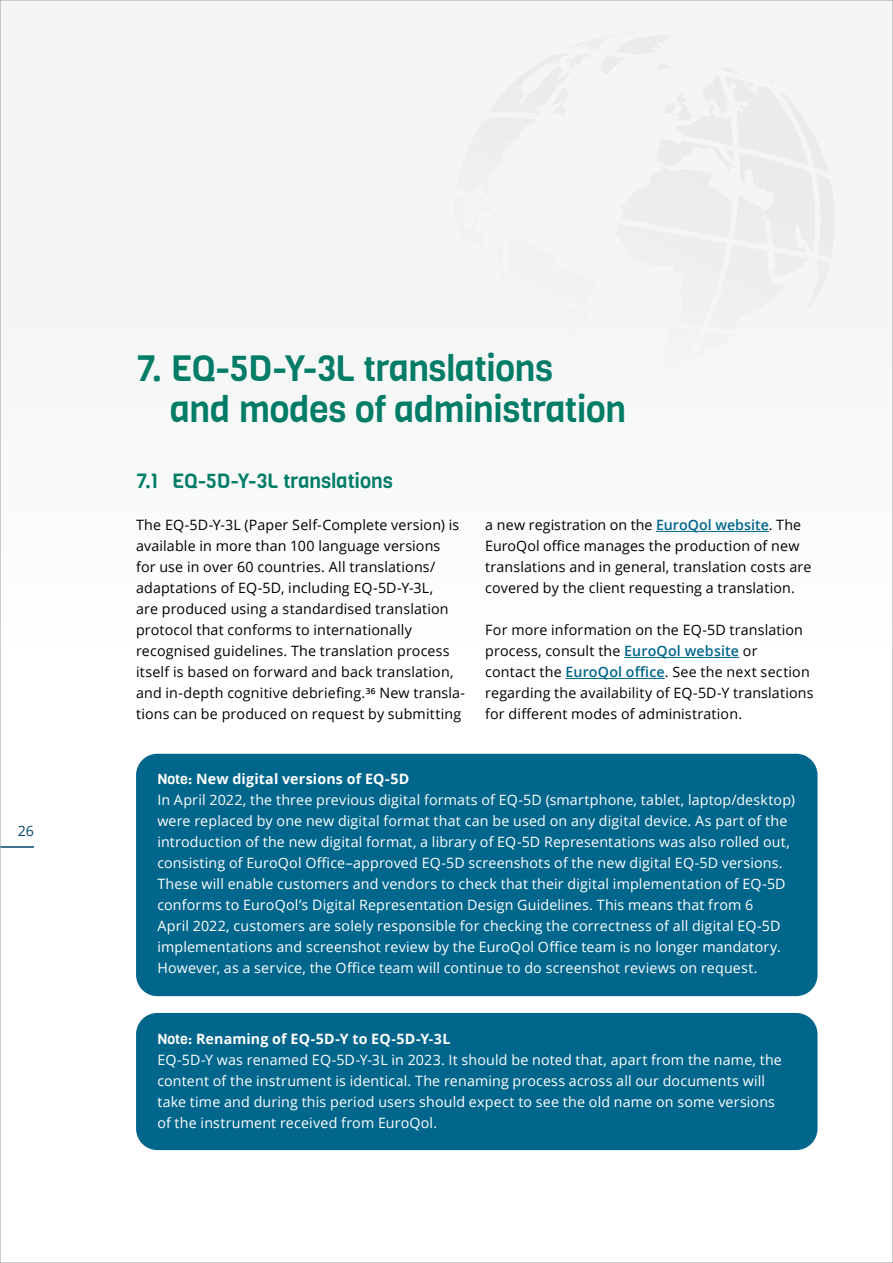
<style>
.page{position:relative;width:893px;height:1263px;background:#fff}
.page>*{position:absolute;margin:0;border:0;box-sizing:border-box;transform-origin:0 0}
.HoofdstukKop{font:36px/40.5px "Viga";letter-spacing:-.015em;color:#007c67}
.Paragraafkop{font:20.25px "Viga";color:#007c67}
.t1{font:14.25px/21px "Open Sans";letter-spacing:.01em;color:#fff}
.t2{font:14.25px/21px "Open Sans";letter-spacing:.01em;color:#000}
.t3{font:700 14.25px "Open Sans";letter-spacing:.01em;color:#fff}
.t4{font:14.25px "Open Sans";color:#00466d}
.s1{font-weight:600;color:#00668c}
.s2{font-family:"Viga";font-weight:400}
</style>
<div class="page">
<div style="left:0;top:0;width:892px;height:646px;background:#f4f5f5"></div>
<svg style="left:519px;top:36px;width:315px;height:200px"></svg>
<hr style="left:656px;top:531px;width:113px;height:1px;background:#00668c">
<hr style="left:624px;top:657px;width:115px;height:1px;background:#00668c">
<hr style="left:565px;top:678px;width:100px;height:1px;background:#00668c">
<div style="left:136px;top:754px;width:681px;height:242px;background:#00668c;border-radius:21px"></div>
<div style="left:136px;top:1013px;width:681px;height:137px;background:#00668c;border-radius:21px"></div>
<hr style="left:0;top:846px;width:34px;height:2px;background:#00466d">
<p class="t4" style="left:18px;top:821px;width:18px">26</p>
<p class="HoofdstukKop" style="left:171px;top:348px;width:457px;text-indent:-35px">7. EQ-5D-Y-3L translations<br>and modes of administration</p>
<p class="Paragraafkop" style="left:136px;top:468px;width:258px">7.1 EQ-5D-Y-3L translations</p>
<p class="t2" style="left:136px;top:514px;width:331px">The EQ-5D-Y-3L (Paper Self-Complete version) is available in more than 100 language versions<br>for use in over 60 countries. All translations/ adaptations of EQ-5D, including EQ-5D-Y-3L,<br>are produced using a standardised translation protocol that conforms to internationally recognised guidelines. The translation process itself is based on forward and back translation, and in-depth cognitive debriefing.<sup>36</sup> New transla&shy;tions can be produced on request by submitting</p>
<p class="t2" style="left:485px;top:514px;width:328px">a new registration on the <span class="s1">EuroQol website</span>. The EuroQol office manages the production of new translations and in general, translation costs are covered by the client requesting a translation.</p>
<p class="t2" style="left:485px;top:619px;width:330px">For more information on the EQ-5D translation process, consult the <span class="s1">EuroQol website</span> or<br>contact the <span class="s1">EuroQol office</span>. See the next section regarding the availability of EQ-5D-Y translations for different modes of administration.</p>
<p class="t3" style="left:157px;top:769px;width:253px"><span class="s2">Note:</span> New digital versions of EQ-5D</p>
<p class="t1" style="left:157px;top:789px;width:639px">In April 2022, the three previous digital formats of EQ-5D (smartphone, tablet, laptop/desktop) were replaced by one new digital format that can be used on any digital device. As part of the introduction of the new digital format, a library of EQ-5D Representations was also rolled out, consisting of EuroQol Office–approved EQ-5D screenshots of the new digital EQ-5D versions.<br>These will enable customers and vendors to check that their digital implementation of EQ-5D conforms to EuroQol’s Digital Representation Design Guidelines. This means that from 6<br>April 2022, customers are solely responsible for checking the correctness of all digital EQ-5D implementations and screenshot review by the EuroQol Office team is no longer mandatory.<br>However, as a service, the Office team will continue to do screenshot reviews on request.</p>
<p class="t3" style="left:157px;top:1028px;width:295px"><span class="s2">Note:</span> Renaming of EQ-5D-Y to EQ-5D-Y-3L</p>
<p class="t1" style="left:157px;top:1048px;width:626px">EQ-5D-Y was renamed EQ-5D-Y-3L in 2023. It should be noted that, apart from the name, the content of the instrument is identical. The renaming process across all our documents will take time and during this period users should expect to see the old name on some versions of the instrument received from EuroQol.</p>
</div>
